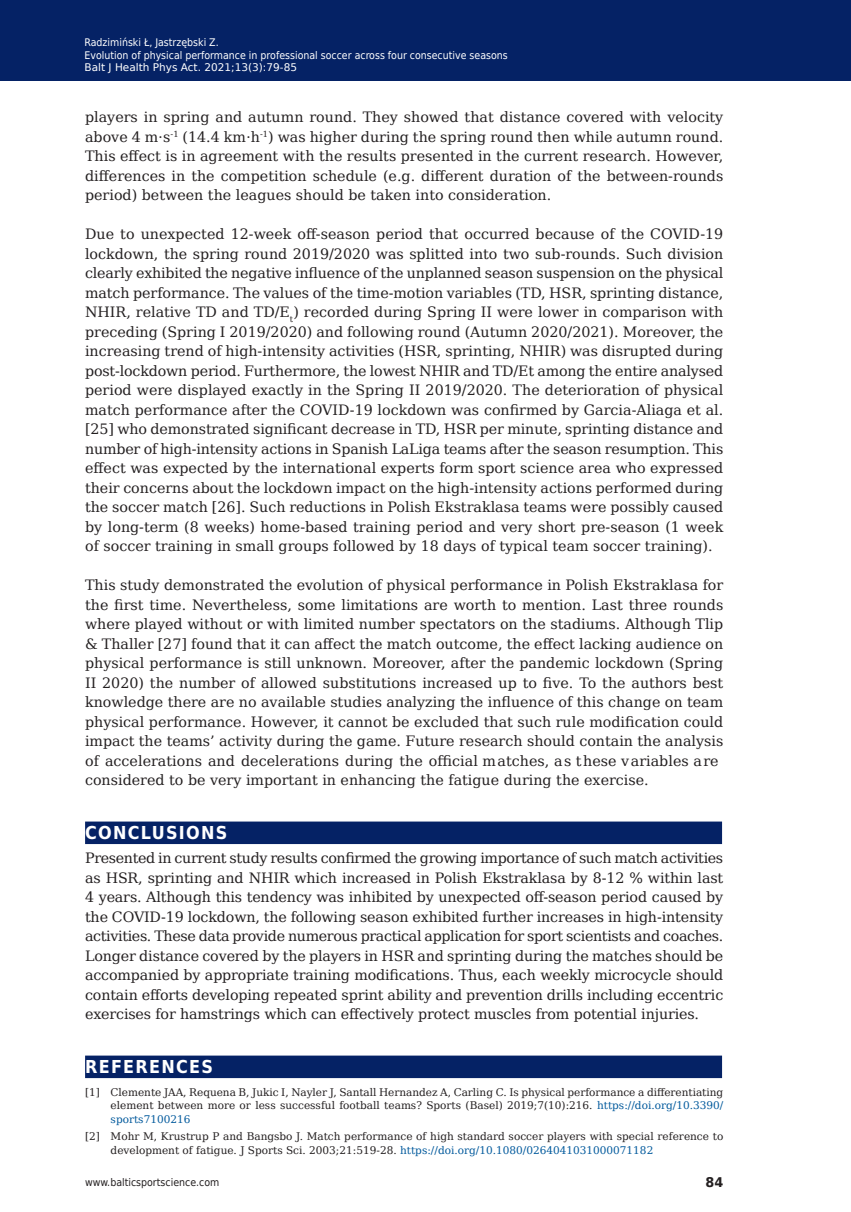
<style>
.page{position:relative;width:851px;height:1212px;background:#fff}
.page>*{position:absolute;margin:0;border:0;box-sizing:border-box;transform-origin:0 0}
.t1{font:700 17.85px "DejaVu Sans Condensed";letter-spacing:.07em;color:#fff}
.t2{font:14.25px/19.5px "DejaVu Serif";color:#231f20}
.t3{font:700 13.35px "DejaVu Sans";color:#231f20;scale:.96 1}
.t4{font:10.5px/13.5px "DejaVu Serif";color:#231f20;text-align:justify}
.t5{font:10.5px/12.6px "DejaVu Sans Condensed";color:#fff}
.t6{font:10.5px "DejaVu Sans";color:#fff}
.t7{font:10.5px "DejaVu Sans Condensed";color:#231f20}
.s1{color:#01599c}
</style>
<div class="page">
<div style="left:0;top:0;width:850px;height:80px;background:#052265"></div>
<div style="left:85px;top:821px;width:637px;height:23px;background:#052265"></div>
<div style="left:85px;top:1055px;width:637px;height:23px;background:#052265"></div>
<p class="t5" style="left:84px;top:35px;width:424px">Radzimiński Ł, Jastrzębski Z.<br>Evolution of physical performance in professional soccer across four consecutive seasons</p>
<p class="t6" style="left:84px;top:59px;width:214px">Balt J Health Phys Act. 2021;13(3):79-85</p>
<p class="t2" style="left:85px;top:106px;width:639px">players in spring and autumn round. They showed that distanc e c overed with velocity above 4 m⋅s<sup>-1</sup> (1 4. 4 km⋅h<sup>-1</sup> ) was higher during the spring round then while autumn round.<br>This effect is in agreement with the results presented in the current research. However, differences in the competition schedule (e.g.</p>
<p class="t2" style="left:85px;top:165px;width:639px;text-indent:336px">different duration of the between-rounds period) between the leagues should be taken into consideration.</p>
<p class="t2" style="left:85px;top:223px;width:612px">Due to unexpected 1 2-week off-season period that occurred because of the COVID-1</p>
<p class="t2" style="left:85px;top:223px;width:639px;text-align:justify;text-indent:629px">9 lockdown, the spring round 201 9/2020 was splitted into two sub-rounds. Such division clearly exhibited the negative influence of the unplanned season suspension on the physical match performance. The values of the time-motion variables (TD, HSR, sprinting distance, NHIR, relative TD and TD/E<sub>t</sub>) recorded during Spring II were lower in comparison with preceding (Spring I 201 9/2020) and following round (Autumn 2020/2021 ). Moreover, the increasing trend of high-intensity activities (HSR, sprinting, NHIR) was disrupted during post-lockdown period. Furthermore, the lowest NHIR and TD/Et among the entire analysed period were displayed exactly in the Spring II 201 9/2020. The deterioration of physical match performance after the COVID-1</p>
<p class="t2" style="left:85px;top:399px;width:639px;text-indent:278px">9 lockdown was confirmed by Garcia-Aliaga et al. [ 25] who demonstrated significant decrease in TD, HSR per minute, sprinting distance and number of high-intensity actions in Spanish LaLiga teams after the season resumption. This effect was expected by the international experts form sport science area who expressed their concerns about the lockdown impact on the high-intensity actions performed during the soccer match [ 26]. Such reductions in Polish Ekstraklasa teams were possibly</p>
<p class="t2" style="left:85px;top:496px;width:639px;text-align:justify;text-indent:587px">caused by long-term (8 weeks) home-based training period and very short pre-season (1 week of soccer training in small groups followed by 1 8 days of typic</p>
<p class="t2" style="left:535px;top:535px;width:176px">al team socc er training).</p>
<p class="t2" style="left:85px;top:574px;width:639px">This study demonstrated the evolution of physical performance in Polish Ekstraklasa for the first time. Nevertheless, some limitations are worth to mention. Last three rounds where played without or with limited number spectators on the stadiums. Although Tlip &amp; Thaller [ 27] found that it can affect the match outcome, the effect lacking audience on physical performance is still unknown. Moreover, after the pandemic lockdown (Spring II 2020) the number of allowed substitutions increased up to five. To the authors best knowledge there are no available studies analyzing the influence of this change on team physical performance. However, it cannot be excluded that such rule modification could impact the teams’ activity during the game. Future research should contain the analysis of accelerations and decelerations during the official matches,asthesevariablesare<br>considered to be very important in enhancing the fatigue during the exercise.</p>
<p class="t1" style="left:85px;top:818px;width:144px">CONCLUSIONS</p>
<p class="t2" style="left:85px;top:847px;width:639px">Presented in current study results confirmed the growing importance of such match activities as HSR, sprinting and NHIR which increased in Polish Ekstraklasa by 8-1 2 % within last 4 years. Although this tendency was inhibited by unexpected off-season period caused by the COVID-1 9 lockdown, the following season exhibited further increases in high-intensity activities. These data provide numerous practical applic</p>
<p class="t2" style="left:85px;top:925px;width:639px;text-indent:381px">ation for sport scientists and coaches.<br>Longer distance covered by the players in HSR and sprinting during the matches should be accompanied by appropriate training modifications. Thus, each weekly microcycl</p>
<p class="t2" style="left:85px;top:964px;width:639px;text-indent:578px">e should c ontain efforts developing repeated sprint ability and prevention drills including ecc entric exercises for hamstrings which can effectively protect muscles from potential injuries.</p>
<p class="t1" style="left:85px;top:1052px;width:129px">REFERENCES</p>
<p class="t4" style="left:85px;top:1084px;width:5px">[1]</p>
<p class="t4" style="left:111px;top:1084px;width:614px">Clemente JAA, Requena B, Jukic I, Nayler J, Santall Hernandez A, Carling C. Is physical performance a differentiating element between more or less successful football teams? Sports (Basel) 201 9;7(1 0):21 6. <span class="s1">https://doi. org/1 0.33 90/ sports71 0021 6</span></p>
<p class="t4" style="left:111px;top:1129px;width:614px;text-indent:-26px">[ 2] Mohr M, Krustrup P and Bangsbo J. Match performance of high standard soccer players with special reference to development of fatigue. J Sports Sci. 2003;21 :51 9-28. <span class="s1">https://doi. org/1 0.1 080/0264041 031 0000711 82</span></p>
<p class="t7" style="left:85px;top:1174px;width:136px">www.balticsportscience.com</p>
<p class="t3" style="left:705px;top:1172px;width:20px">84</p>
</div>
